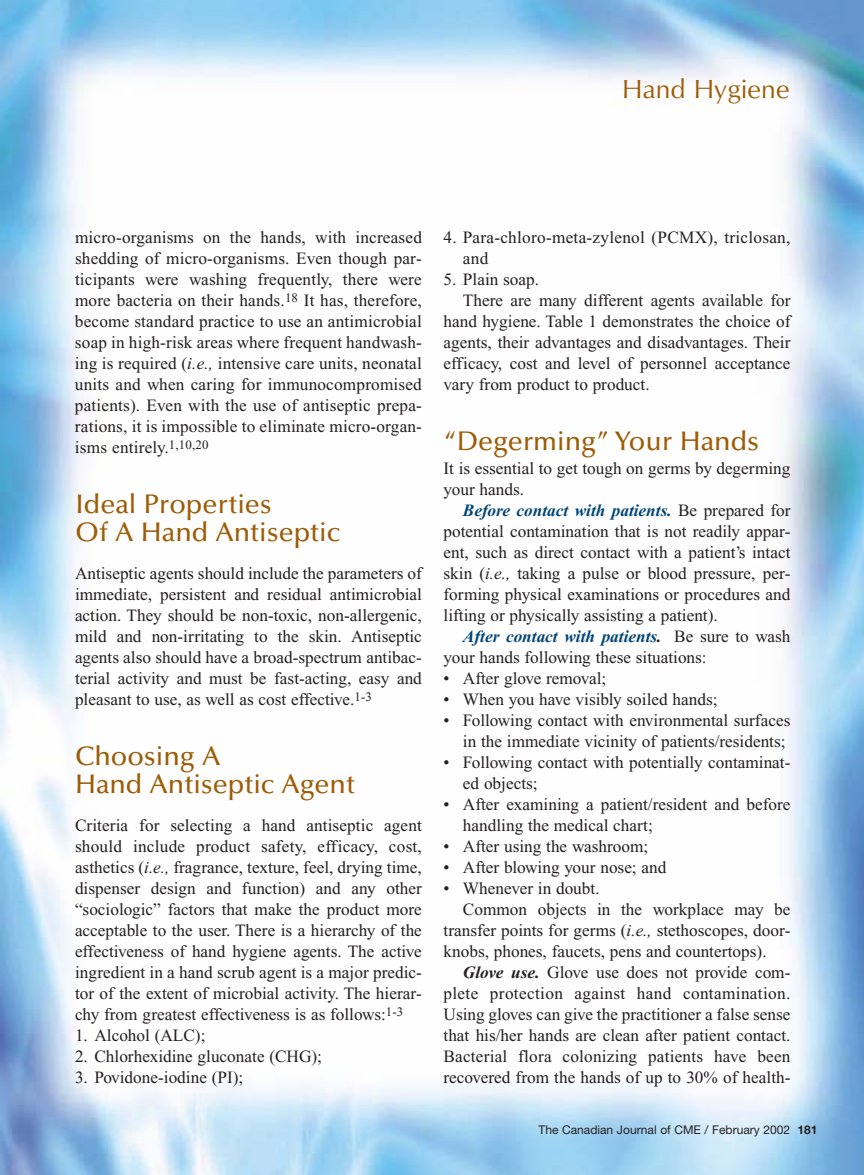
<style>
.page{position:relative;width:864px;height:1175px;background:#fff}
.page>*{position:absolute;margin:0;border:0;box-sizing:border-box;transform-origin:0 0}
.t1{font:500 27px/27.6px "Optima";color:#9d5c06}
.t2{font:27px "Optimum Roman DTC";color:#9d5c06}
.t3{font:17.25px/21px "Times New Roman";color:#231f20}
.t4{font:17.25px "Times New Roman";letter-spacing:.02em;color:#231f20}
.t5{font:12px "Helvetica Neue";color:#231f20}
.s1{font-style:italic}
.s2{font-weight:700;font-style:italic;color:#004577}
.s3{font-weight:700;font-style:italic}
.s4{font-weight:700}
</style>
<div class="page">
<img style="left:0;top:0;width:864px;height:1174px">
<h1 class="t2" style="left:622px;top:78px;width:169px">Hand Hygiene</h1>
<p class="t3" style="left:75px;top:228px;width:349px;text-align:justify">micro-organisms on the hands, with increased shedding of micro-organisms. Even though par&shy;ticipants were washing frequently, there were more bacteria on their hands.<sup>18</sup> It has, therefore, become standard practice to use an antimicrobial soap in high-risk areas where frequent handwash&shy;ing is required (<span class="s1">i.e.,</span> intensive care units, neonatal units and when caring for immunocompromised patients). Even with the use of antiseptic prepa&shy;rations, it is impossible to eliminate micro-organ&shy;isms entirely.<sup>1,10,20</sup></p>
<h1 class="t1" style="left:75px;top:493px;width:267px">Ideal Properties<br>Of A Hand Antiseptic</h1>
<p class="t3" style="left:75px;top:564px;width:348px;text-align:justify">Antiseptic agents should include the parameters of immediate, persistent and residual antimicrobial action. They should be non-toxic, non-allergenic, mild and non-irritating to the skin. Antiseptic agents also should have a broad-spectrum antibac&shy;terial activity and must be fast-acting, easy and pleasant to use, as well as cost effective.<sup>1-3</sup></p>
<h1 class="t1" style="left:75px;top:745px;width:282px">Choosing A<br>Hand Antiseptic Agent</h1>
<p class="t3" style="left:75px;top:816px;width:348px;text-align:justify">Criteria for selecting a hand antiseptic agent should include product safety, efficacy, cost, asthetics (<span class="s1">i.e.,</span> fragrance, texture, feel, drying time, dispenser design and function) and any other “sociologic” factors that make the product more acceptable to the user. There is a hierarchy of the effectiveness of hand hygiene agents. The active ingredient in a hand scrub agent is a major predic&shy;tor of the extent of microbial activity. The hierar&shy;chy from greatest effectiveness is as follows:<sup>1-3</sup></p>
<p class="t3" style="left:75px;top:1026px;width:132px">1. Alcohol (ALC);</p>
<p class="t3" style="left:75px;top:1047px;width:249px">2. Chlorhexidine gluconate (CHG);</p>
<p class="t3" style="left:75px;top:1068px;width:170px">3. Povidone-iodine (PI);</p>
<p class="t3" style="left:463px;top:228px;width:329px;text-indent:-19px">4. Para-chloro-meta-zylenol (PCMX), triclosan, and</p>
<p class="t3" style="left:444px;top:270px;width:97px">5. Plain soap.</p>
<p class="t3" style="left:463px;top:291px;width:329px">There are many different agents available for</p>
<p class="t3" style="left:444px;top:312px;width:348px">hand hygiene. Table 1 demonstrates the choice of</p>
<p class="t3" style="left:444px;top:333px;width:348px">agents, their advantages and disadvantages. Their</p>
<p class="t3" style="left:444px;top:354px;width:348px">efficacy, cost and level of personnel acceptance</p>
<p class="t3" style="left:444px;top:375px;width:208px">vary from product to product.</p>
<h1 class="t1" style="left:444px;top:430px;width:317px">“Degerming” Your Hands</h1>
<p class="t3" style="left:444px;top:459px;width:348px">It is essential to get tough on germs by degerming your hands.</p>
<p class="t3" style="left:444px;top:501px;width:348px;text-align:justify;text-indent:19px"><span class="s2">Before contact with patients.</span> Be prepared for potential contamination that is not readily appar&shy;ent, such as direct contact with a patient’s intact skin (<span class="s1">i.e.,</span> taking a pulse or blood pressure, per&shy;forming physical examinations or procedures and lifting or physically assisting a patient).</p>
<p class="t3" style="left:444px;top:627px;width:348px;text-indent:19px"><span class="s2">After contact with patients</span><span class="s3">.</span> Be sure to wash your hands following these situations:</p>
<p class="t3" style="left:444px;top:669px;width:164px">• After glove removal;</p>
<p class="t3" style="left:444px;top:690px;width:275px">• When you have visibly soiled hands;</p>
<p class="t3" style="left:444px;top:711px;width:348px;text-align:right">• Following contact with environmental surfaces in the immediate vicinity of patients/residents;</p>
<p class="t3" style="left:463px;top:753px;width:329px;text-indent:-19px">• Following contact with potentially contaminat&shy;ed objects;</p>
<p class="t3" style="left:463px;top:795px;width:329px;text-indent:-19px">• After examining a patient/resident and before handling the medical chart;</p>
<p class="t3" style="left:444px;top:837px;width:206px">• After using the washroom;</p>
<p class="t3" style="left:444px;top:858px;width:224px">• After blowing your nose; and</p>
<p class="t3" style="left:444px;top:879px;width:158px">• Whenever in doubt.</p>
<p class="t3" style="left:463px;top:900px;width:329px">Common objects in the workplace may be</p>
<p class="t3" style="left:444px;top:921px;width:348px">transfer points for germs (<span class="s1">i.e.,</span> stethoscopes, door-</p>
<p class="t3" style="left:444px;top:942px;width:325px">knobs, phones, faucets, pens and countertops).</p>
<p class="t3" style="left:463px;top:963px;width:329px"><span class="s3">Glove use.</span> Glove use does not provide com-</p>
<p class="t4" style="left:444px;top:987px;width:348px">plete protection against hand contamination.</p>
<p class="t3" style="left:444px;top:1005px;width:348px">Using gloves can give the practitioner a false sense</p>
<p class="t3" style="left:444px;top:1026px;width:348px">that his/her hands are clean after patient contact.</p>
<p class="t3" style="left:444px;top:1047px;width:348px">Bacterial flora colonizing patients have been</p>
<p class="t3" style="left:444px;top:1068px;width:348px">recovered from the hands of up to 30% of health-</p>
<p class="t5" style="left:539px;top:1125px;width:280px">The Canadian Journal of CME / February 2002 <span class="s4">181</span></p>
</div>
